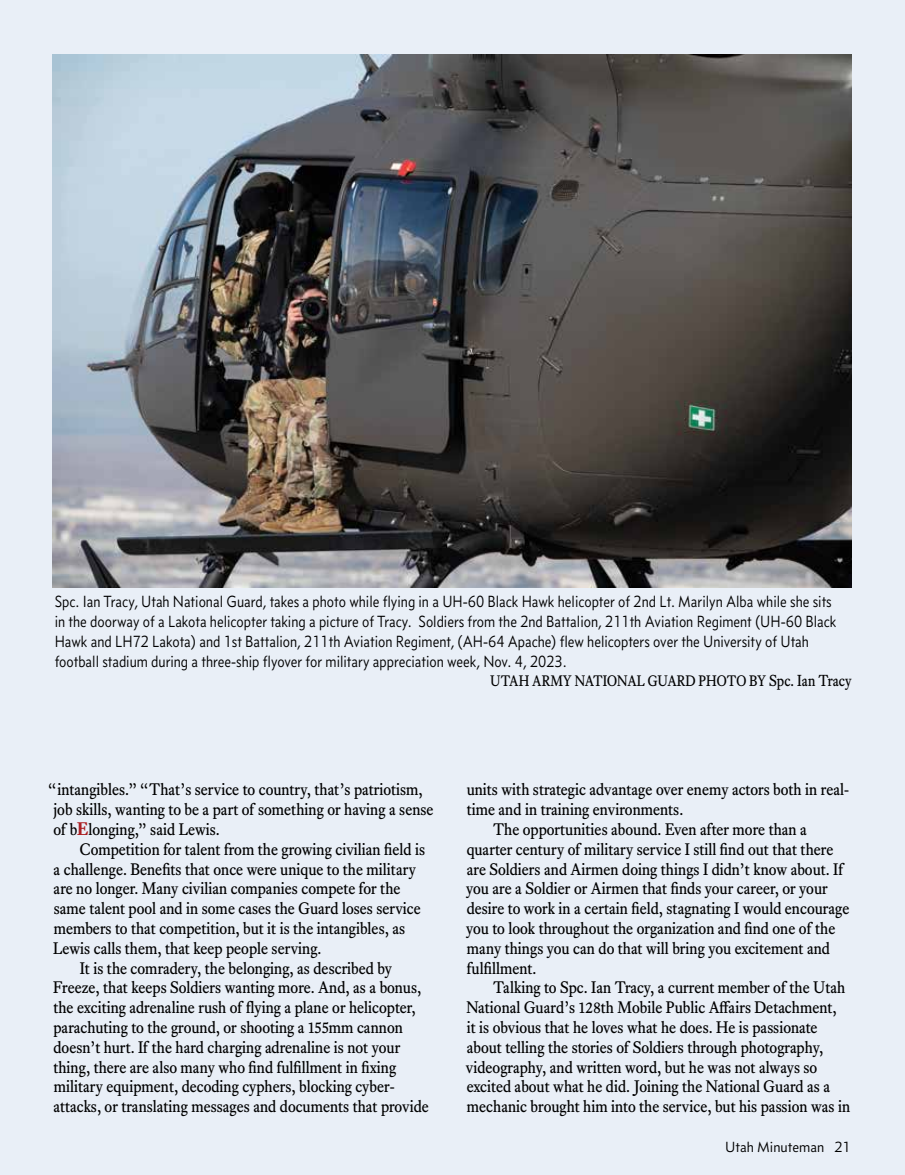
<style>
.page{position:relative;width:905px;height:1175px;background:#fff}
.page>*{position:absolute;margin:0;border:0;box-sizing:border-box;transform-origin:0 0}
.t1{font:16.5px/19.8px "Equity Text A";color:#000;scale:.95 1}
.t2{font:16.5px/19.8px "Concourse T3 Tab";color:#000;scale:.9 1}
.t3{font:15px "Equity Text A";color:#000;scale:.9 1}
.t4{font:15px "Concourse T3 Tab";color:#000}
.s1{font-size:15.75px}
.s2{font-weight:700;font-size:18px;color:#ab1f23}
</style>
<div class="page">
<div style="left:0;top:0;width:904px;height:1174px;background:#e9eff7"></div>
<img style="left:53px;top:55px;width:798px;height:532px">
<p class="t2" style="left:55px;top:591px;width:870px">Spc. Ian Tracy, Utah National Guard, takes a photo while flying in a UH-60 Black Hawk helicopter of 2nd Lt. Marilyn Alba while she sits in the doorway of a Lakota helicopter taking a picture of Tracy. Soldiers from the 2nd Battalion, 211th Aviation Regiment (UH-60 Black Hawk and LH72 Lakota) and 1st Battalion, 211th Aviation Regiment, (AH-64 Apache) flew helicopters over the University of Utah football stadium during a three-ship flyover for military appreciation week, Nov. 4, 2023.</p>
<p class="t3" style="left:490px;top:672px;width:403px">UTAH ARMY NATIONAL GUARD PHOTO BY <span class="s1">Spc. Ian Tracy</span></p>
<p class="t1" style="left:53px;top:780px;width:401px;text-indent:-6px">“intangibles.” “That’s service to country, that’s patriotism, job skills, wanting to be a part of something or having a sense of b<span class="s2">E</span>longing,” said Lewis.</p>
<p class="t1" style="left:80px;top:839px;width:365px">Competition for talent from the growing civilian field is</p>
<p class="t1" style="left:54px;top:859px;width:383px">a challenge. Benefits that once were unique to the military</p>
<p class="t1" style="left:54px;top:879px;width:366px">are no longer. Many civilian companies compete for the</p>
<p class="t1" style="left:54px;top:898px;width:388px">same talent pool and in some cases the Guard loses service</p>
<p class="t1" style="left:54px;top:918px;width:371px">members to that competition, but it is the intangibles, as</p>
<p class="t1" style="left:53px;top:938px;width:284px">Lewis calls them, that keep people serving.</p>
<p class="t1" style="left:80px;top:958px;width:330px">It is the comradery, the belonging, as described by</p>
<p class="t1" style="left:53px;top:978px;width:389px">Freeze, that keeps Soldiers wanting more. And, as a bonus,</p>
<p class="t1" style="left:53px;top:997px;width:383px">the exciting adrenaline rush of flying a plane or helicopter,</p>
<p class="t1" style="left:53px;top:1017px;width:369px">parachuting to the ground, or shooting a 155mm cannon</p>
<p class="t1" style="left:53px;top:1037px;width:366px">doesn’t hurt. If the hard charging adrenaline is not your</p>
<p class="t1" style="left:53px;top:1057px;width:362px">thing, there are also many who find fulfillment in fixing</p>
<p class="t1" style="left:54px;top:1077px;width:360px">military equipment, decoding cyphers, blocking cyber-</p>
<p class="t1" style="left:54px;top:1096px;width:396px">attacks, or translating messages and documents that provide</p>
<p class="t1" style="left:466px;top:780px;width:404px">units with strategic advantage over enemy actors both in real-</p>
<p class="t1" style="left:466px;top:799px;width:229px">time and in training environments.</p>
<p class="t1" style="left:493px;top:819px;width:332px">The opportunities abound. Even after more than a</p>
<p class="t1" style="left:466px;top:839px;width:387px">quarter century of military service I still find out that there</p>
<p class="t1" style="left:467px;top:859px;width:398px">are Soldiers and Airmen doing things I didn’t know about. If</p>
<p class="t1" style="left:466px;top:879px;width:382px">you are a Soldier or Airmen that finds your career, or your</p>
<p class="t1" style="left:466px;top:898px;width:404px">desire to work in a certain field, stagnating I would encourage</p>
<p class="t1" style="left:466px;top:918px;width:390px">you to look throughout the organization and find one of the</p>
<p class="t1" style="left:467px;top:938px;width:384px">many things you can do that will bring you excitement and</p>
<p class="t1" style="left:467px;top:958px;width:75px">fulfillment.</p>
<p class="t1" style="left:493px;top:978px;width:372px">Talking to Spc. Ian Tracy, a current member of the Utah</p>
<p class="t1" style="left:466px;top:997px;width:391px">National Guard’s 128th Mobile Public Affairs Detachment,</p>
<p class="t1" style="left:467px;top:1017px;width:371px">it is obvious that he loves what he does. He is passionate</p>
<p class="t1" style="left:467px;top:1037px;width:377px">about telling the stories of Soldiers through photography,</p>
<p class="t1" style="left:466px;top:1057px;width:371px">videography, and written word, but he was not always so</p>
<p class="t1" style="left:466px;top:1077px;width:384px">excited about what he did. Joining the National Guard as a</p>
<p class="t1" style="left:467px;top:1096px;width:405px">mechanic brought him into the service, but his passion was in</p>
<p class="t4" style="left:725px;top:1137px;width:127px">Utah Minuteman 21</p>
</div>
